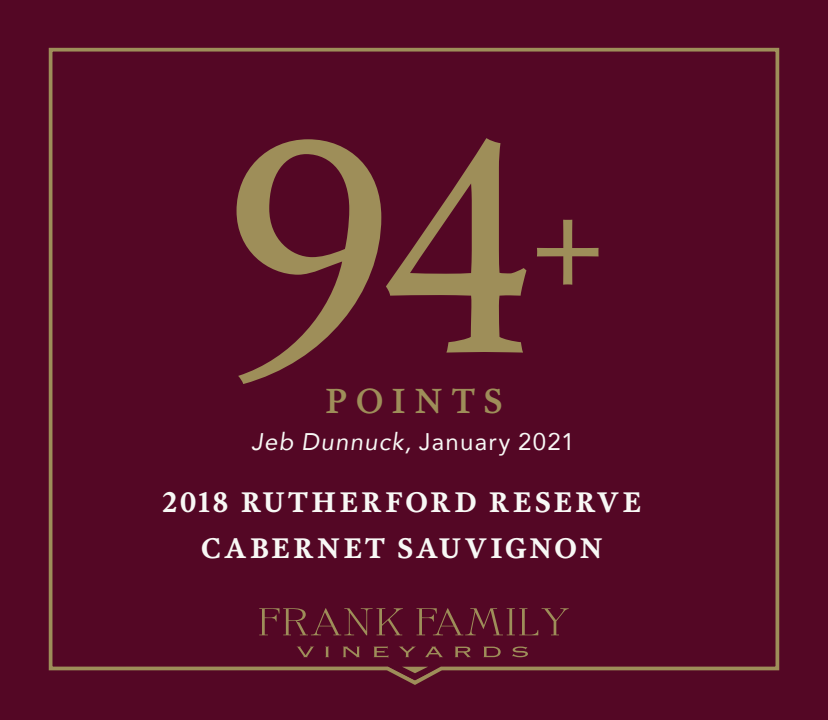
<style>
.page{position:relative;width:828px;height:720px;background:#540725}
.page>*{position:absolute;margin:0;border:0;box-sizing:border-box;transform-origin:0 0}
.t1{font:337.6px "Garvis Pro";color:#9e8e59}
.t2{font:138.4px "Garvis Pro";color:#9e8e59}
.t3{font:600 34.4px "Garvis Pro";letter-spacing:.25em;color:#9e8e59}
.Paragraph_Style_1{font:700 28px/45.6px "Garvis Pro";letter-spacing:.105em;color:#f8f8f5;text-align:center}
.t4{font:italic 24px "Avenir";letter-spacing:.05em;color:#f8f8f5}
.s1{font-size:296.8px}
.s2{font-style:normal}
</style>
<div class="page">
<p class="t1" style="left:223px;top:-30px;width:321px">9<span class="s1">4</span></p>
<p class="t2" style="left:531px;top:144px;width:78px">+</p>
<p class="t3" style="left:325px;top:377px;width:179px">POINTS</p>
<p class="t4" style="left:251px;top:427px;width:325px">Jeb Dunnuck, <span class="s2">January 2021</span></p>
<p class="Paragraph_Style_1" style="left:162px;top:478px;width:481px">2018 RUTHERFORD RESERVE<br>CABERNET SAUVIGNON</p>
</div>
